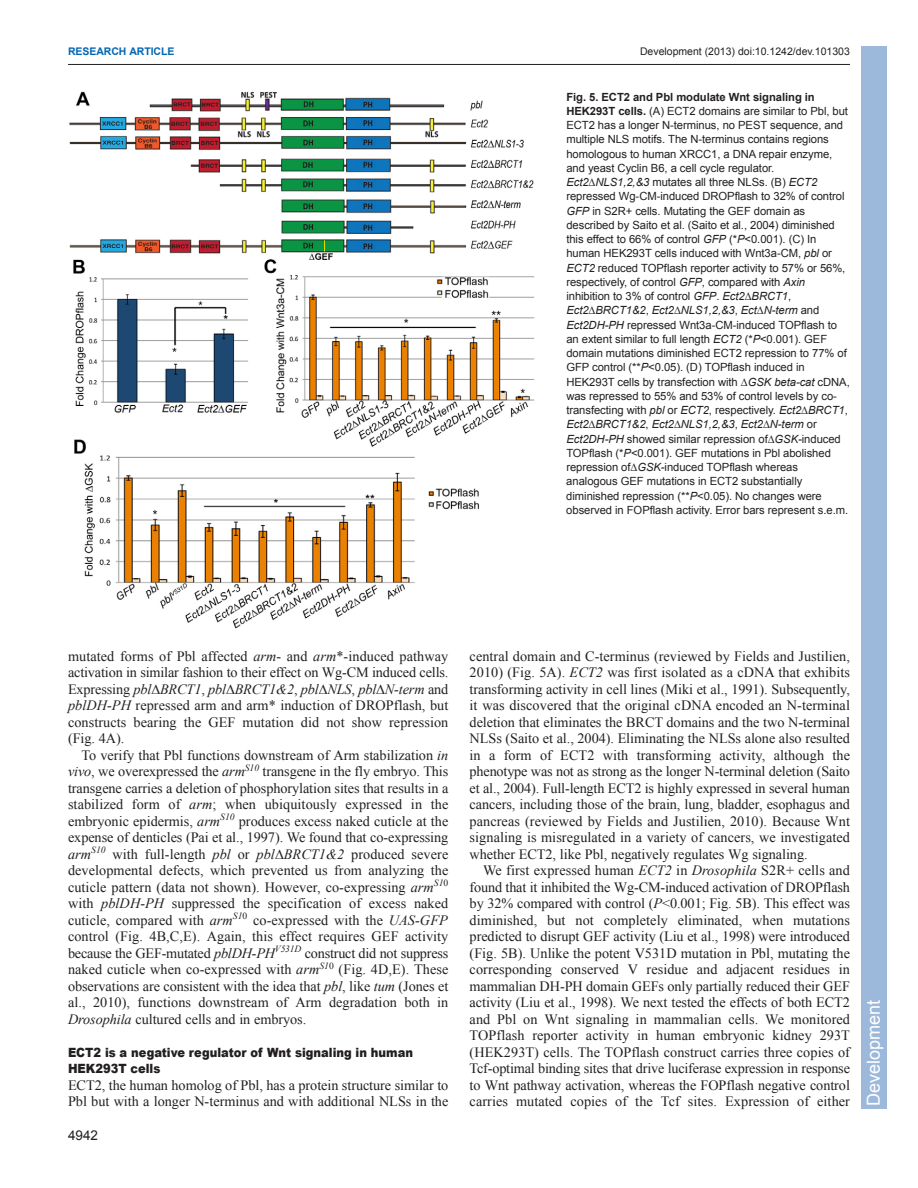
<style>
.page{position:relative;width:918px;height:1188px;background:#fff}
.page>*{position:absolute;margin:0;border:0;box-sizing:border-box;transform-origin:0 0}
.t1{font:18px "Arial";color:#fff}
.t2{font:14.25px/16.5px "Times New Roman";color:#231f20;text-align:justify}
.t3{font:13.5px "Arial";color:#231f20}
.t4{font:900 12.75px/16.5px "Arial";color:#231f20;scale:.9 1}
.t5{font:11.25px/14.2px "Arial";letter-spacing:-.005em;color:#231f20}
.t6{font:10.5px "Arial";color:#231f20}
.t7{font:700 10.5px "Arial";letter-spacing:-.005em;color:#0166b3}
.s1{font-weight:700}
.s2{font-style:italic}
</style>
<div class="page">
<hr style="left:68px;top:64px;width:782px;height:1px;background:#231f20">
<img style="left:69px;top:91px;width:466px;height:538px">
<div style="left:861px;top:46px;width:25px;height:1063px;background:#9cb9db"></div>
<p class="t7" style="left:68px;top:45px;width:108px">RESEARCH ARTICLE</p>
<p class="t6" style="left:640px;top:45px;width:211px">Development (2013) doi:10.1242/dev.101303</p>
<p class="t5" style="left:566px;top:90px;width:285px"><span class="s1">Fig. 5. ECT2 and Pbl modulate Wnt signaling in HEK293T cells.</span> (A) ECT2 domains are similar to Pbl, but ECT2 has a longer N-terminus, no PEST sequence, and multiple NLS motifs. The N-terminus contains regions homologous to human XRCC1, a DNA repair enzyme, and yeast Cyclin B6, a cell cycle regulator.<br><span class="s2">Ect2∆NLS1,2,&amp;3</span> mutates all three NLSs. (B) <span class="s2">ECT2 </span>repressed Wg-CM-induced DROPflash to 32% of control <span class="s2">GFP</span> in S2R+ cells. Mutating the GEF domain as described by Saito et al. (Saito et al., 2004) diminished this effect to 66% of control <span class="s2">GFP</span> (*<span class="s2">P</span>&lt;0.001). (C) In human HEK293T cells induced with Wnt3a-CM, <span class="s2">pbl</span> or <span class="s2">ECT2</span> reduced TOPflash reporter activity to 57% or 56%, respectively, of control <span class="s2">GFP</span>, compared with <span class="s2">Axin </span>inhibition to 3% of control <span class="s2">GFP</span>. <span class="s2">Ect2∆BRCT1</span>, <span class="s2">Ect2∆BRCT1&amp;2</span>, <span class="s2">Ect2∆NLS1,2,&amp;3</span>, <span class="s2">Ect∆N-term</span> and <span class="s2">Ect2DH-PH</span> repressed Wnt3a-CM-induced TOPflash to an extent similar to full length <span class="s2">ECT2</span> (*<span class="s2">P</span>&lt;0.001). GEF domain mutations diminished ECT2 repression to 77% of GFP control (**<span class="s2">P</span>&lt;0.05). (D) TOPflash induced in HEK293T cells by transfection with <span class="s2">∆GSK beta-cat</span> cDNA, was repressed to 55% and 53% of control levels by co&shy;transfecting with <span class="s2">pbl</span> or <span class="s2">ECT2</span>, respectively. <span class="s2">Ect2∆BRCT1</span>, <span class="s2">Ect2∆BRCT1&amp;2</span>, <span class="s2">Ect2∆NLS1,2,&amp;3</span>, <span class="s2">Ect2∆N-term</span> or <span class="s2">Ect2DH-PH</span> showed similar repression of<span class="s2">∆GSK-</span>induced TOPflash (*<span class="s2">P</span>&lt;0.001). GEF mutations in Pbl abolished repression of<span class="s2">∆GSK-</span>induced TOPflash whereas analogous GEF mutations in ECT2 substantially diminished repression (**<span class="s2">P</span>&lt;0.05). No changes were observed in FOPflash activity. Error bars represent s.e.m.</p>
<p class="t2" style="left:68px;top:648px;width:382px">mutated forms of Pbl affected <span class="s2">arm</span>- and <span class="s2">arm*</span>-induced pathway activation in similar fashion to their effect on Wg-CM induced cells.<br>Expressing <span class="s2">pbl∆BRCT1</span>, <span class="s2">pbl∆BRCT1&amp;2</span>, <span class="s2">pbl∆NLS</span>, <span class="s2">pbl∆N-term</span> and <span class="s2">pblDH-PH</span> repressed arm and arm* induction of DROPflash, but constructs bearing the GEF mutation did not show repression (Fig. 4A).</p>
<p class="t2" style="left:68px;top:747px;width:382px;text-indent:13px">To verify that Pbl functions downstream of Arm stabilization <span class="s2">in vivo</span>, we overexpressed the <span class="s2">arm</span><sup>S10</sup> transgene in the fly embryo. This transgene carries a deletion of phosphorylation sites that results in a stabilized form of <span class="s2">arm</span>; when ubiquitously expressed in the embryonic epidermis, <span class="s2">arm</span><sup>S10</sup> produces excess naked cuticle at the expense of denticles (Pai et al., 1997). We found that co-expressing <span class="s2">arm</span><sup>S10</sup> with full-length <span class="s2">pbl</span> or <span class="s2">pbl∆BRCT1&amp;2</span> produced severe developmental defects, which prevented us from analyzing the cuticle pattern (data not shown). However, co-expressing <span class="s2">arm</span><sup>S1</sup><sup>0 </sup>with <span class="s2">pblDH-PH</span> suppressed the specification of excess naked cuticle, compared with <span class="s2">arm</span><sup>S1</sup><sup>0</sup> co-expressed with the <span class="s2">UAS-GFP </span>control (Fig. 4B,C,E). Again, this effect requires GEF activity because the GEF-mutated <span class="s2">pblDH-PH</span><sup>V531D</sup> construct did not suppress naked cuticle when co-expressed with <span class="s2">arm</span><sup>S1</sup><sup>0</sup> (Fig. 4D,E). These observations are consistent with the idea that <span class="s2">pbl</span>, like <span class="s2">tum</span> (Jones et al., 2010), functions downstream of Arm degradation both in <span class="s2">Drosophila</span> cultured cells and in embryos.</p>
<p class="t4" style="left:68px;top:1043px;width:385px">ECT2 is a negative regulator of Wnt signaling in human<br>HEK293T cells</p>
<p class="t2" style="left:68px;top:1077px;width:382px">ECT2, the human homolog of Pbl, has a protein structure similar to<br>Pbl but with a longer N-terminus and with additional NLSs in the</p>
<p class="t3" style="left:68px;top:1128px;width:32px">4942</p>
<p class="t2" style="left:470px;top:648px;width:382px">central domain and C-terminus (reviewed by Fields and Justilien, 2010) (Fig. 5A). <span class="s2">ECT2</span> was first isolated as a cDNA that exhibits transforming activity in cell lines (Miki et al., 1991). Subsequently, it was discovered that the original cDNA encoded an N-terminal deletion that eliminates the BRCT domains and the two N-terminal NLSs (Saito et al., 2004). Eliminating the NLSs alone also resulted in a form of ECT2 with transforming activity, although the phenotype was not as strong as the longer N-terminal deletion (Saito et al., 2004). Full-length ECT2 is highly expressed in several human cancers, including those of the brain, lung, bladder, esophagus and pancreas (reviewed by Fields and Justilien, 2010). Because Wnt signaling is misregulated in a variety of cancers, we investigated whether ECT2, like Pbl, negatively regulates Wg signaling.</p>
<p class="t2" style="left:470px;top:862px;width:382px;text-indent:13px">We first expressed human <span class="s2">ECT2</span> in <span class="s2">Drosophila</span> S2R+ cells and found that it inhibited the Wg-CM-induced activation of DROPflash by 32% compared with control (<span class="s2">P</span>&lt;0.001; Fig. 5B). This effect was diminished, but not completely eliminated, when mutations predicted to disrupt GEF activity (Liu et al., 1998) were introduced (Fig. 5B). Unlike the potent V531D mutation in Pbl, mutating the corresponding conserved V residue and adjacent residues in mammalian DH-PH domain GEFs only partially reduced their GEF activity (Liu et al., 1998). We next tested the effects of both ECT2 and Pbl on Wnt signaling in mammalian cells. We monitored TOPflash reporter activity in human embryonic kidney 293T (HEK293T) cells. The TOPflash construct carries three copies of Tcf-optimal binding sites that drive luciferase expression in response to Wnt pathway activation, whereas the FOPflash negative control carries mutated copies of the Tcf sites. Expression of either</p>
<p class="t1" style="left:862px;top:1106px;width:108px;rotate:-90deg">Development</p>
</div>
